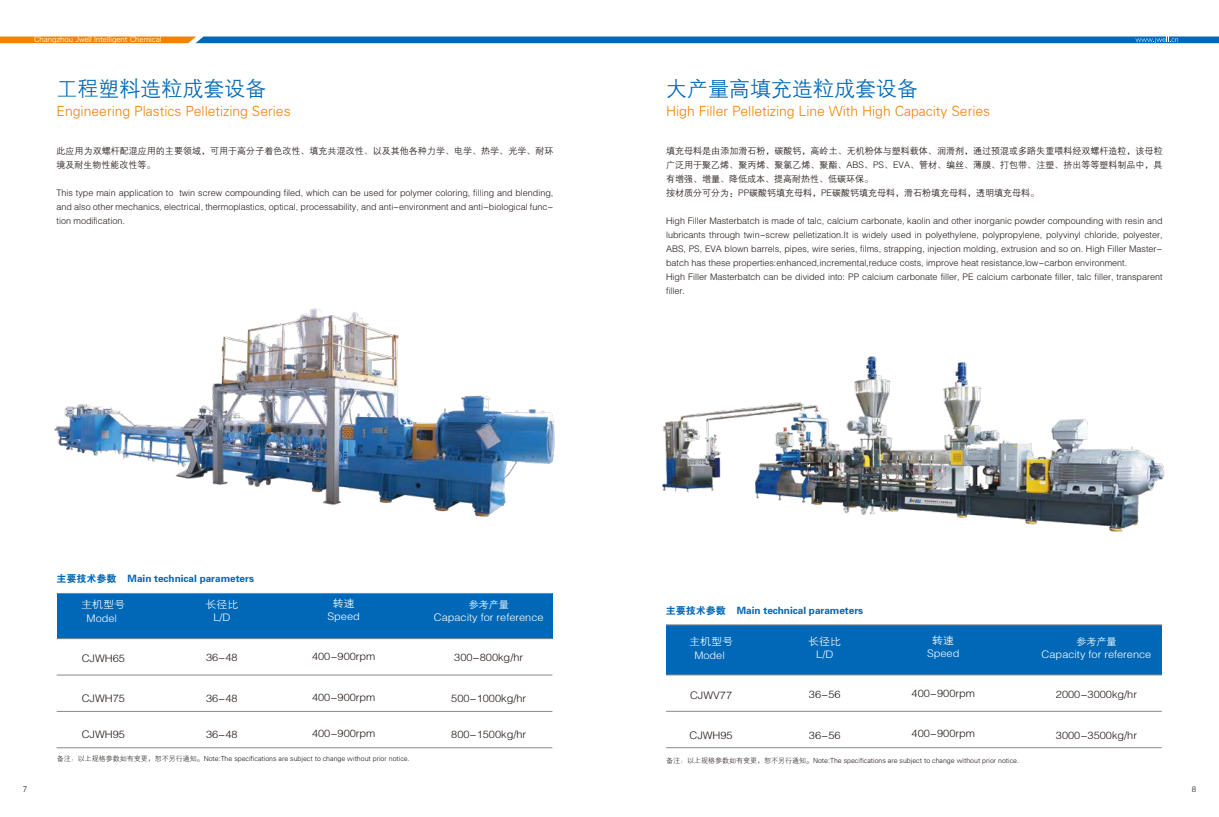
<style>
.page{position:relative;width:1219px;height:817px;background:#fff}
.page>*{position:absolute;margin:0;border:0;box-sizing:border-box;transform-origin:0 0}
.t1{font:21px "FZZDXJW GB1 0";color:#0068b7}
.t2{font:14px "FZXH1 JW GB1 0";color:#f08300}
.t3{font:10.4px "FZZDXJW GB1 0";color:#221815;scale:1.06 1}
.t4{font:10.4px/13.4px "FZZDXJW GB1 0";color:#fff;text-align:center;scale:1.06 1}
.t5{font:10px "FZDHTJW GB1 0";color:#0068b7}
.t6{font:9.6px "FZZDXJW GB1 0";color:#fff;scale:1.05 1}
.t7{font:9px/14px "FZZDXJW GB1 0";color:#221815}
.t8{font:8px "FZZDXJW GB1 0";color:#221815}
.t9{font:7px "FZXH1 JW GB1 0";color:#221815}
.t10{font:7px "Hiragino Sans GB W3";color:#fff}
.s1{font-size:10px}
</style>
<div class="page">
<div style="left:57px;top:593px;width:495px;height:45px;background:#0068b7"></div>
<div style="left:666px;top:625px;width:496px;height:49px;background:#0068b7"></div>
<svg style="left:0;top:36px;width:1219px;height:7px;background:#3878a2"></svg>
<img style="left:662px;top:356px;width:503px;height:176px">
<img style="left:55px;top:308px;width:500px;height:209px">
<hr style="left:57px;top:593px;width:495px;height:1px;background:#898989">
<hr style="left:57px;top:747px;width:495px;height:1px;background:#898989">
<hr style="left:57px;top:638px;width:495px;height:1px;background:#898989">
<hr style="left:57px;top:674px;width:495px;height:1px;background:#898989">
<hr style="left:57px;top:711px;width:495px;height:1px;background:#898989">
<hr style="left:666px;top:624px;width:496px;height:1px;background:#898989">
<hr style="left:666px;top:747px;width:496px;height:1px;background:#898989">
<hr style="left:666px;top:674px;width:496px;height:1px;background:#898989">
<hr style="left:666px;top:711px;width:496px;height:1px;background:#898989">
<p class="t10" style="left:34px;top:35px;width:129px">Changzhou Jwell Intelligent Chemical</p>
<h1 class="t1" style="left:57px;top:78px;width:211px">工程塑料造粒成套设备</h1>
<h2 class="t2" style="left:57px;top:103px;width:236px">Engineering Plastics Pelletizing Series</h2>
<p class="t7" style="left:57px;top:144px;width:498px">此应用为双螺杆配混应用的主要领域，可用于高分子着色改性、填充共混改性、以及其他各种力学、电学、热学、光学、耐环境及耐生物性能改性等。</p>
<p class="t7" style="left:57px;top:186px;width:498px;text-align:justify">This type main application to twin screw compounding filed, which can be used for polymer coloring, filling and blending, and also other mechanics, electrical, thermoplastics, optical, processability, and anti-environment and anti-biological func&shy;tion modification.</p>
<p class="t5" style="left:57px;top:573px;width:199px">主要技术参数 Main technical parameters</p>
<p class="t4" style="left:81px;top:598px;width:43px">主机型号<br>Model</p>
<p class="t3" style="left:82px;top:652px;width:42px">CJWH65</p>
<p class="t3" style="left:82px;top:692px;width:42px">CJWH75</p>
<p class="t3" style="left:82px;top:728px;width:42px">CJWH95</p>
<p class="t4" style="left:205px;top:598px;width:33px">长径比<br>L/D</p>
<p class="t3" style="left:206px;top:652px;width:31px">36-48</p>
<p class="t3" style="left:206px;top:692px;width:31px">36-48</p>
<p class="t3" style="left:206px;top:728px;width:31px">36-48</p>
<p class="t4" style="left:328px;top:597px;width:32px">转速<br>Speed</p>
<p class="t3" style="left:312px;top:651px;width:61px">400-900rpm</p>
<p class="t3" style="left:312px;top:691px;width:61px">400-900rpm</p>
<p class="t3" style="left:312px;top:727px;width:61px">400-900rpm</p>
<p class="t9" style="left:57px;top:754px;width:355px">备注：以上规格参数如有变更，恕不另行通知。Note:The specifications are subject to change without prior notice.</p>
<p class="t6" style="left:469px;top:599px;width:40px">参考<span class="s1">产量</span></p>
<p class="t4" style="left:434px;top:611px;width:105px">Capacity for reference</p>
<p class="t3" style="left:454px;top:652px;width:66px">300-800kg/hr</p>
<p class="t3" style="left:451px;top:692px;width:72px">500-1000kg/hr</p>
<p class="t3" style="left:451px;top:728px;width:72px">800-1500kg/hr</p>
<h1 class="t1" style="left:666px;top:78px;width:253px">大产量高填充造粒成套设备</h1>
<h2 class="t2" style="left:666px;top:103px;width:325px">High Filler Pelletizing Line With High Capacity Series</h2>
<p class="t7" style="left:666px;top:144px;width:498px">填充母料是由添加滑石粉，碳酸钙，高岭土、无机粉体与塑料载体、润滑剂，通过预混或多路失重喂料经双螺杆造粒，该母粒广泛用于聚乙烯、聚丙烯、聚氯乙烯、聚酯、ABS、PS、EVA、管材、编丝、薄膜、打包带、注塑、挤出等等塑料制品中，具有增强、增量、降低成本、提高耐热性、低碳环保。<br>按材质分可分为：PP碳酸钙填充母料，PE碳酸钙填充母料，滑石粉填充母料，透明填充母料。</p>
<p class="t7" style="left:666px;top:214px;width:498px">High Filler Masterbatch is made of talc, calcium carbonate, kaolin and other inorganic powder compounding with resin and lubricants through twin-screw pelletization.It is widely used in polyethylene, polypropylene, polyvinyl chloride, polyester, ABS, PS, EVA blown barrels, pipes, wire series, films, strapping, injection molding, extrusion and so on. High Filler Master&shy;batch has these properties:enhanced,incremental,reduce costs, improve heat resistance,low-carbon environment.<br>High Filler Masterbatch can be divided into: PP calcium carbonate filler, PE calcium carbonate filler, talc filler, transparent filler.</p>
<p class="t5" style="left:666px;top:604px;width:199px">主要技术参数 Main technical parameters</p>
<p class="t4" style="left:689px;top:635px;width:43px">主机型号<br>Model</p>
<p class="t3" style="left:690px;top:689px;width:41px">CJWV77</p>
<p class="t3" style="left:689px;top:729px;width:42px">CJWH95</p>
<p class="t4" style="left:808px;top:634px;width:33px">长径比<br>L/D</p>
<p class="t3" style="left:809px;top:689px;width:31px">36-56</p>
<p class="t3" style="left:809px;top:729px;width:31px">36-56</p>
<p class="t4" style="left:927px;top:633px;width:32px">转速<br>Speed</p>
<p class="t3" style="left:912px;top:688px;width:61px">400-900rpm</p>
<p class="t3" style="left:912px;top:728px;width:61px">400-900rpm</p>
<p class="t9" style="left:666px;top:756px;width:355px">备注：以上规格参数如有变更，恕不另行通知。Note:The specifications are subject to change without prior notice.</p>
<p class="t6" style="left:1076px;top:636px;width:40px">参考<span class="s1">产量</span></p>
<p class="t4" style="left:1042px;top:648px;width:105px">Capacity for reference</p>
<p class="t3" style="left:1056px;top:689px;width:78px">2000-3000kg/hr</p>
<p class="t3" style="left:1056px;top:729px;width:78px">3000-3500kg/hr</p>
<p class="t8" style="left:23px;top:785px;width:6px">7</p>
<p class="t8" style="left:1192px;top:785px;width:6px">8</p>
</div>
